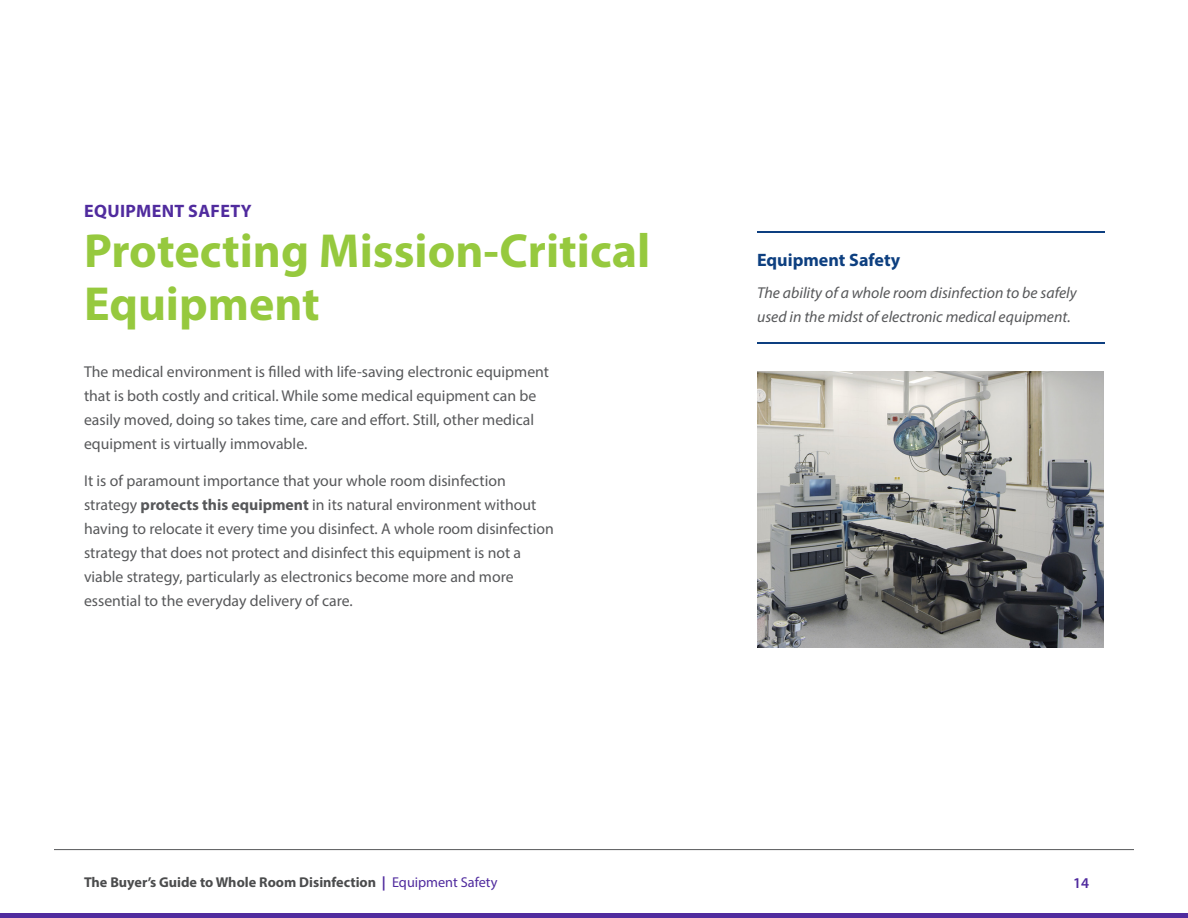
<style>
.page{position:relative;width:1188px;height:918px;background:#fff}
.page>*{position:absolute;margin:0;border:0;box-sizing:border-box;transform-origin:0 0}
.t1{font:700 48px/52.5px "Myriad Pro";color:#96c93e}
.t2{font:700 18px "Myriad Pro";letter-spacing:.02em;color:#502b9e}
.t3{font:700 18px "Myriad Pro";color:#0d3f80}
.t4{font:15.75px/24px "Myriad Pro";color:#57585a}
.t5{font:italic 15.75px/24px "Myriad Pro";color:#57585a}
.t6{font:600 15px "Myriad Pro";color:#502b9e}
.t7{font:700 14.25px "Myriad Pro";color:#4b4c4d}
.s1{font-weight:700}
.s2{color:#502b9e}
.s3{font-weight:400;color:#502b9e}
</style>
<div class="page">
<div style="left:0;top:913px;width:1188px;height:5px;background:#502b9e"></div>
<hr style="left:54px;top:849px;width:1080px;height:1px;background:#57585a">
<hr style="left:757px;top:231px;width:348px;height:2px;background:#0d3f80">
<hr style="left:757px;top:342px;width:348px;height:2px;background:#0d3f80">
<img style="left:757px;top:372px;width:347px;height:276px">
<p class="t2" style="left:84px;top:199px;width:169px">EQUIPMENT SAFETY</p>
<p class="t1" style="left:84px;top:223px;width:568px">Protecting Mission-Critical<br>Equipment</p>
<p class="t4" style="left:84px;top:359px;width:467px">The medical environment is filled with life-saving electronic equipment that is both costly and critical. While some medical equipment can be easily moved, doing so takes time, care and effort. Still, other medical equipment is virtually immovable.</p>
<p class="t4" style="left:84px;top:469px;width:471px">It is of paramount importance that your whole room disinfection strategy <span class="s1">protects this equipment</span> in its natural environment without having to relocate it every time you disinfect. A whole room disinfection strategy that does not protect and disinfect this equipment is not a viable strategy, particularly as electronics become more and more essential to the everyday delivery of care.</p>
<p class="t3" style="left:757px;top:248px;width:145px">Equipment Safety</p>
<p class="t5" style="left:757px;top:280px;width:321px">The ability of a whole room disinfection to be safely used in the midst of electronic medical equipment.</p>
<p class="t7" style="left:84px;top:873px;width:415px">The Buyer’s Guide to Whole Room Disinfection <span class="s2">|</span> <span class="s3">Equipment Safety</span></p>
<p class="t6" style="left:1073px;top:873px;width:18px">14</p>
</div>
